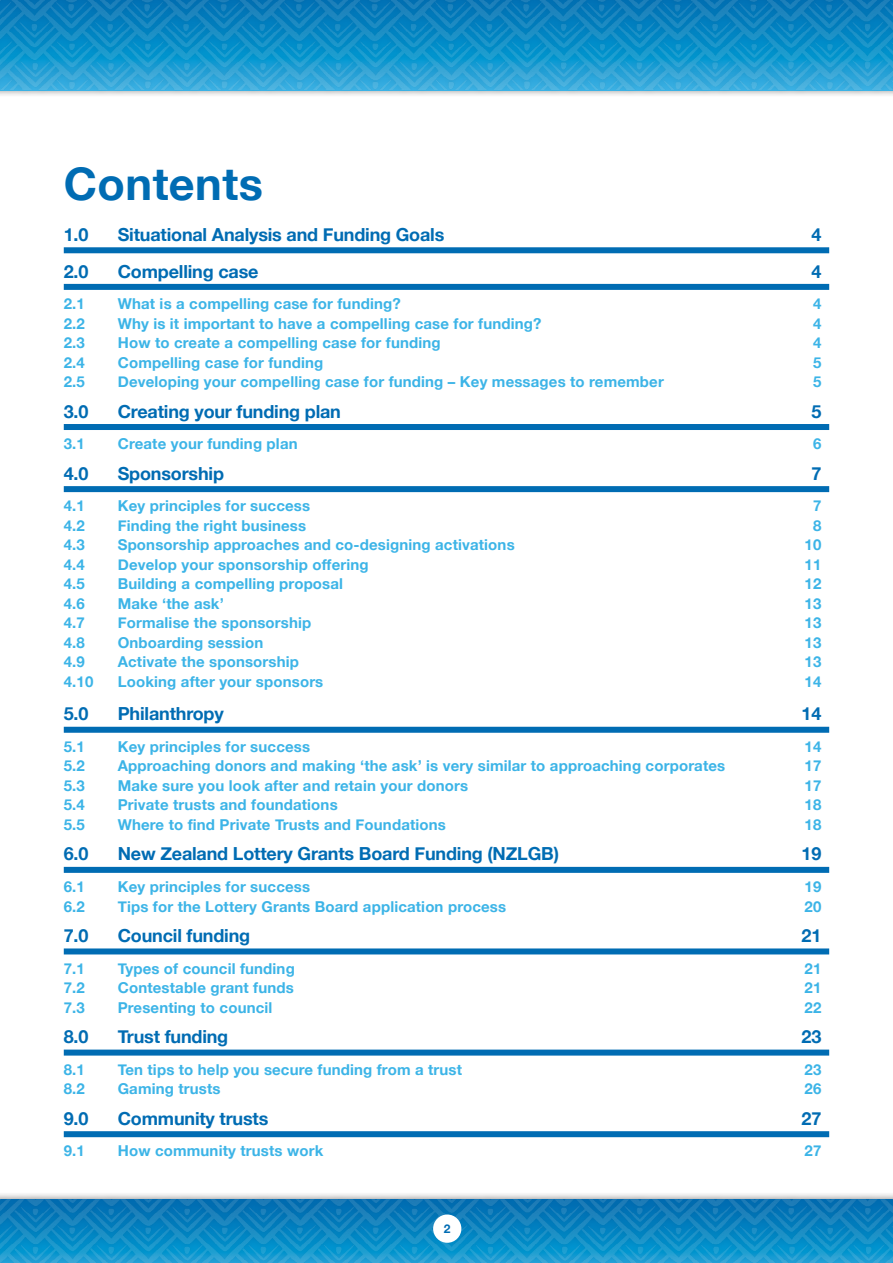
<style>
.page{position:relative;width:893px;height:1263px;background:#fff}
.page>*{position:absolute;margin:0;border:0;box-sizing:border-box;transform-origin:0 0}
.t1{font:700 45px "Helvetica Neue";letter-spacing:.01em;color:#006cb3}
.t2{font:700 18px "Helvetica Neue";letter-spacing:-.01em;color:#006cb3}
.t3{font:700 15px "Helvetica Neue";letter-spacing:.01em;color:#3cb4e7}
.t4{font:700 12px "Helvetica Neue";color:#006cb3}
</style>
<div class="page">
<div style="left:0;top:1191px;width:893px;height:72px;background:#000;opacity:.5"></div>
<img style="left:0;top:1199px;width:893px;height:64px">
<div style="left:0;top:0;width:893px;height:98px;background:#000;opacity:.5"></div>
<img style="left:0;top:0;width:893px;height:90px">
<div style="left:433px;top:1214px;width:28px;height:29px;background:#fff;border-radius:50%"></div>
<div style="left:64px;top:247px;width:765px;height:6px;background:#006cb3"></div>
<div style="left:64px;top:284px;width:765px;height:6px;background:#006cb3"></div>
<div style="left:64px;top:424px;width:765px;height:6px;background:#006cb3"></div>
<div style="left:64px;top:486px;width:765px;height:6px;background:#006cb3"></div>
<div style="left:64px;top:727px;width:765px;height:6px;background:#006cb3"></div>
<div style="left:64px;top:867px;width:765px;height:6px;background:#006cb3"></div>
<div style="left:64px;top:948px;width:765px;height:6px;background:#006cb3"></div>
<div style="left:64px;top:1049px;width:765px;height:6px;background:#006cb3"></div>
<div style="left:64px;top:1131px;width:765px;height:6px;background:#006cb3"></div>
<h1 class="t1" style="left:64px;top:149px;width:201px">Contents</h1>
<p class="t2" style="left:64px;top:220px;width:26px">1.0</p>
<p class="t2" style="left:118px;top:220px;width:328px">Situational Analysis and Funding Goals</p>
<p class="t2" style="left:811px;top:220px;width:12px">4</p>
<p class="t2" style="left:64px;top:257px;width:26px">2.0</p>
<p class="t2" style="left:118px;top:257px;width:142px">Compelling case</p>
<p class="t2" style="left:811px;top:257px;width:12px">4</p>
<p class="t3" style="left:64px;top:292px;width:23px">2.1</p>
<p class="t3" style="left:118px;top:292px;width:284px">What is a compelling case for funding?</p>
<p class="t3" style="left:813px;top:292px;width:10px">4</p>
<p class="t3" style="left:64px;top:311px;width:23px">2.2</p>
<p class="t3" style="left:118px;top:311px;width:425px">Why is it important to have a compelling case for funding?</p>
<p class="t3" style="left:813px;top:311px;width:10px">4</p>
<p class="t3" style="left:64px;top:331px;width:23px">2.3</p>
<p class="t3" style="left:118px;top:331px;width:324px">How to create a compelling case for funding</p>
<p class="t3" style="left:813px;top:331px;width:10px">4</p>
<p class="t3" style="left:64px;top:350px;width:23px">2.4</p>
<p class="t3" style="left:118px;top:350px;width:207px">Compelling case for funding</p>
<p class="t3" style="left:813px;top:350px;width:10px">5</p>
<p class="t3" style="left:64px;top:370px;width:23px">2.5</p>
<p class="t3" style="left:118px;top:370px;width:548px">Developing your compelling case for funding – Key messages to remember</p>
<p class="t3" style="left:813px;top:370px;width:10px">5</p>
<p class="t2" style="left:64px;top:397px;width:26px">3.0</p>
<p class="t2" style="left:118px;top:397px;width:225px">Creating your funding plan</p>
<p class="t2" style="left:811px;top:397px;width:12px">5</p>
<p class="t3" style="left:64px;top:432px;width:23px">3.1</p>
<p class="t3" style="left:118px;top:432px;width:181px">Create your funding plan</p>
<p class="t3" style="left:813px;top:432px;width:10px">6</p>
<p class="t2" style="left:64px;top:459px;width:26px">4.0</p>
<p class="t2" style="left:118px;top:459px;width:108px">Sponsorship</p>
<p class="t2" style="left:811px;top:459px;width:12px">7</p>
<p class="t3" style="left:64px;top:494px;width:23px">4.1</p>
<p class="t3" style="left:118px;top:494px;width:194px">Key principles for success</p>
<p class="t3" style="left:813px;top:494px;width:10px">7</p>
<p class="t3" style="left:64px;top:514px;width:23px">4.2</p>
<p class="t3" style="left:118px;top:514px;width:190px">Finding the right business</p>
<p class="t3" style="left:813px;top:514px;width:10px">8</p>
<p class="t3" style="left:64px;top:533px;width:23px">4.3</p>
<p class="t3" style="left:118px;top:533px;width:398px">Sponsorship approaches and co-designing activations</p>
<p class="t3" style="left:804px;top:533px;width:18px">10</p>
<p class="t3" style="left:64px;top:553px;width:23px">4.4</p>
<p class="t3" style="left:118px;top:553px;width:252px">Develop your sponsorship offering</p>
<p class="t3" style="left:804px;top:553px;width:18px">11</p>
<p class="t3" style="left:64px;top:572px;width:23px">4.5</p>
<p class="t3" style="left:118px;top:572px;width:227px">Building a compelling proposal</p>
<p class="t3" style="left:804px;top:572px;width:18px">12</p>
<p class="t3" style="left:64px;top:592px;width:23px">4.6</p>
<p class="t3" style="left:118px;top:592px;width:108px">Make ‘the ask’</p>
<p class="t3" style="left:804px;top:592px;width:18px">13</p>
<p class="t3" style="left:64px;top:611px;width:23px">4.7</p>
<p class="t3" style="left:118px;top:611px;width:195px">Formalise the sponsorship</p>
<p class="t3" style="left:804px;top:611px;width:18px">13</p>
<p class="t3" style="left:64px;top:631px;width:23px">4.8</p>
<p class="t3" style="left:118px;top:631px;width:147px">Onboarding session</p>
<p class="t3" style="left:804px;top:631px;width:18px">13</p>
<p class="t3" style="left:64px;top:650px;width:23px">4.9</p>
<p class="t3" style="left:118px;top:650px;width:183px">Activate the sponsorship</p>
<p class="t3" style="left:804px;top:650px;width:18px">13</p>
<p class="t3" style="left:64px;top:670px;width:31px">4.10</p>
<p class="t3" style="left:118px;top:670px;width:207px">Looking after your sponsors</p>
<p class="t3" style="left:804px;top:670px;width:18px">14</p>
<p class="t2" style="left:64px;top:700px;width:26px">5.0</p>
<p class="t2" style="left:118px;top:700px;width:108px">Philanthropy</p>
<p class="t2" style="left:801px;top:700px;width:21px">14</p>
<p class="t3" style="left:64px;top:735px;width:23px">5.1</p>
<p class="t3" style="left:118px;top:735px;width:194px">Key principles for success</p>
<p class="t3" style="left:804px;top:735px;width:18px">14</p>
<p class="t3" style="left:64px;top:754px;width:23px">5.2</p>
<p class="t3" style="left:118px;top:754px;width:609px">Approaching donors and making ‘the ask’ is very similar to approaching corporates</p>
<p class="t3" style="left:804px;top:754px;width:18px">17</p>
<p class="t3" style="left:64px;top:774px;width:23px">5.3</p>
<p class="t3" style="left:118px;top:774px;width:352px">Make sure you look after and retain your donors</p>
<p class="t3" style="left:804px;top:774px;width:18px">17</p>
<p class="t3" style="left:64px;top:793px;width:23px">5.4</p>
<p class="t3" style="left:118px;top:793px;width:221px">Private trusts and foundations</p>
<p class="t3" style="left:804px;top:793px;width:18px">18</p>
<p class="t3" style="left:64px;top:813px;width:23px">5.5</p>
<p class="t3" style="left:118px;top:813px;width:330px">Where to find Private Trusts and Foundations</p>
<p class="t3" style="left:804px;top:813px;width:18px">18</p>
<p class="t2" style="left:64px;top:840px;width:26px">6.0</p>
<p class="t2" style="left:118px;top:840px;width:443px">New Zealand Lottery Grants Board Funding (NZLGB)</p>
<p class="t2" style="left:801px;top:840px;width:21px">19</p>
<p class="t3" style="left:64px;top:875px;width:23px">6.1</p>
<p class="t3" style="left:118px;top:875px;width:194px">Key principles for success</p>
<p class="t3" style="left:804px;top:875px;width:18px">19</p>
<p class="t3" style="left:64px;top:894px;width:23px">6.2</p>
<p class="t3" style="left:118px;top:894px;width:390px">Tips for the Lottery Grants Board application process</p>
<p class="t3" style="left:804px;top:894px;width:18px">20</p>
<p class="t2" style="left:64px;top:921px;width:26px">7.0</p>
<p class="t2" style="left:118px;top:921px;width:134px">Council funding</p>
<p class="t2" style="left:801px;top:921px;width:21px">21</p>
<p class="t3" style="left:64px;top:956px;width:23px">7.1</p>
<p class="t3" style="left:118px;top:956px;width:179px">Types of council funding</p>
<p class="t3" style="left:804px;top:956px;width:18px">21</p>
<p class="t3" style="left:64px;top:976px;width:23px">7.2</p>
<p class="t3" style="left:118px;top:976px;width:178px">Contestable grant funds</p>
<p class="t3" style="left:804px;top:976px;width:18px">21</p>
<p class="t3" style="left:64px;top:995px;width:23px">7.3</p>
<p class="t3" style="left:118px;top:995px;width:156px">Presenting to council</p>
<p class="t3" style="left:804px;top:995px;width:18px">22</p>
<p class="t2" style="left:64px;top:1023px;width:26px">8.0</p>
<p class="t2" style="left:118px;top:1023px;width:112px">Trust funding</p>
<p class="t2" style="left:801px;top:1023px;width:21px">23</p>
<p class="t3" style="left:64px;top:1057px;width:23px">8.1</p>
<p class="t3" style="left:118px;top:1057px;width:346px">Ten tips to help you secure funding from a trust</p>
<p class="t3" style="left:804px;top:1057px;width:18px">23</p>
<p class="t3" style="left:64px;top:1077px;width:23px">8.2</p>
<p class="t3" style="left:118px;top:1077px;width:104px">Gaming trusts</p>
<p class="t3" style="left:804px;top:1077px;width:18px">26</p>
<p class="t2" style="left:64px;top:1104px;width:26px">9.0</p>
<p class="t2" style="left:118px;top:1104px;width:152px">Community trusts</p>
<p class="t2" style="left:801px;top:1104px;width:21px">27</p>
<p class="t3" style="left:64px;top:1139px;width:23px">9.1</p>
<p class="t3" style="left:118px;top:1139px;width:207px">How community trusts work</p>
<p class="t3" style="left:804px;top:1139px;width:18px">27</p>
<p class="t4" style="left:444px;top:1219px;width:8px">2</p>
</div>
